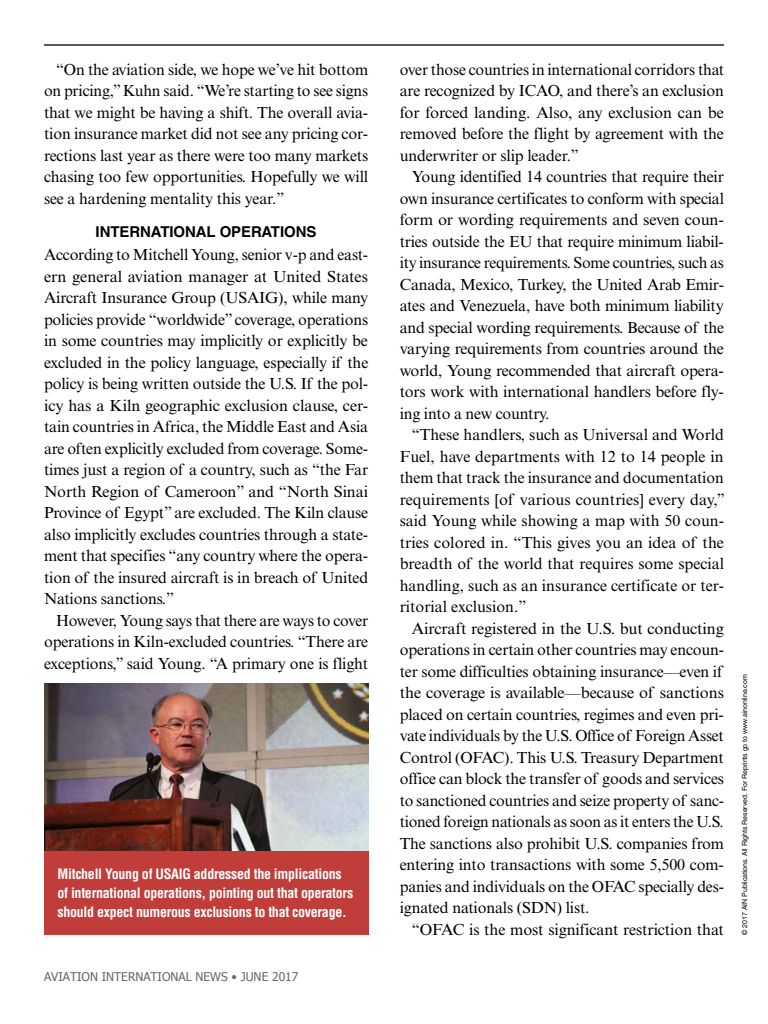
<style>
.page{position:relative;width:768px;height:1024px;background:#fff}
.page>*{position:absolute;margin:0;border:0;box-sizing:border-box;transform-origin:0 0}
.t1{font:16px/21.5px "Times New Roman MT Std";letter-spacing:-.01em;color:#000;text-align:justify}
.t2{font:700 15px "Helvetica LT Std";letter-spacing:-.005em;color:#000}
.t3{font:700 condensed 14px/19px "Helvetica LT Std";letter-spacing:-.02em;color:#fff}
.t4{font:12px "Tahoma";color:#666}
.t5{font:7px "Helvetica LT Std";letter-spacing:-.005em;color:#000}
</style>
<div class="page">
<hr style="left:44px;top:44px;width:680px;height:2px;background:#58595b">
<img style="left:44px;top:683px;width:325px;height:168px">
<div style="left:44px;top:851px;width:325px;height:84px;background:#c03d3a"></div>
<p class="t1" style="left:44px;top:59px;width:326px;text-indent:12px">“On the aviation side, we hope we’ve hit bottom on pricing,” Kuhn said. “We’re starting to see signs that we might be having a shift. The overall avia&shy;tion insurance market did not see any pricing cor&shy;rections last year as there were too many markets chasing too few opportunities. Hopefully we will see a hardening mentality this year.”</p>
<p class="t2" style="left:96px;top:223px;width:222px">INTERNATIONAL OPERATIONS</p>
<p class="t1" style="left:44px;top:244px;width:326px">According to Mitchell Young, senior v-p and east&shy;ern general aviation manager at United States Aircraft Insurance Group (USAIG), while many policies provide “worldwide” coverage, operations in some countries may implicitly or explicitly be excluded in the policy language, especially if the policy is being written outside the U.S. If the pol&shy;icy has a Kiln geographic exclusion clause, cer&shy;tain countries in Africa, the Middle East and Asia are often explicitly excluded from coverage. Some&shy;times just a region of a country, such as “the Far North Region of Cameroon” and “North Sinai Province of Egypt” are excluded. The Kiln clause also implicitly excludes countries through a state&shy;ment that specifies “any country where the opera&shy;tion of the insured aircraft is in breach of United Nations sanctions.”</p>
<p class="t1" style="left:44px;top:610px;width:326px;text-indent:12px">However, Young says that there are ways to cover operations in Kiln-excluded countries. “There are exceptions,” said Young. “A primary one is flight</p>
<p class="t3" style="left:58px;top:864px;width:297px">Mitchell Young of USAIG addressed the implications of international operations, pointing out that operators should expect numerous exclusions to that coverage.</p>
<p class="t4" style="left:44px;top:968px;width:256px">AVIATION INTERNATIONAL NEWS • JUNE 2017</p>
<p class="t1" style="left:400px;top:59px;width:326px">over those countries in international corridors that are recognized by ICAO, and there’s an exclusion for forced landing. Also, any exclusion can be removed before the flight by agreement with the underwriter or slip leader.”</p>
<p class="t1" style="left:400px;top:166px;width:326px;text-indent:12px">Young identified 14 countries that require their own insurance certificates to conform with special form or wording requirements and seven coun&shy;tries outside the EU that require minimum liabil&shy;ity insurance requirements. Some countries, such as Canada, Mexico, Turkey, the United Arab Emir&shy;ates and Venezuela, have both minimum liability and special wording requirements. Because of the varying requirements from countries around the world, Young recommended that aircraft opera&shy;tors work with international handlers before fly&shy;ing into a new country.</p>
<p class="t1" style="left:400px;top:424px;width:327px;text-indent:12px">“These handlers, such as Universal and World Fuel, have departments with 12 to 14 people in them that track the insurance and documentation requirements [of various countries] every day,” said Young while showing a map with 50 coun&shy;tries colored in. “This gives you an idea of the breadth of the world that requires some special handling, such as an insurance certificate or ter&shy;ritorial exclusion.”</p>
<p class="t1" style="left:400px;top:618px;width:326px;text-indent:12px">Aircraft registered in the U.S. but conducting operations in certain other countries may encoun&shy;ter some difficulties obtaining insurance—even if the coverage is available—because of sanctions placed on certain countries, regimes and even pri&shy;vate individuals by the U.S. Office of Foreign Asset Control (OFAC). This U.S. Treasury Department office can block the transfer of goods and services to sanctioned countries and seize property of sanc&shy;tioned foreign nationals as soon as it enters the U.S.<br>The sanctions also prohibit U.S. companies from entering into transactions with some 5,500 com&shy;panies and individuals on the OFAC specially des&shy;ignated nationals (SDN) list.</p>
<p class="t1" style="left:412px;top:919px;width:314px">“OFAC is the most significant restriction that</p>
<p class="t5" style="left:740px;top:935px;width:262px;rotate:-90deg">© 2017 AIN Publications. All Rights Reserved. For Reprints go to www.ainonline.com</p>
</div>
